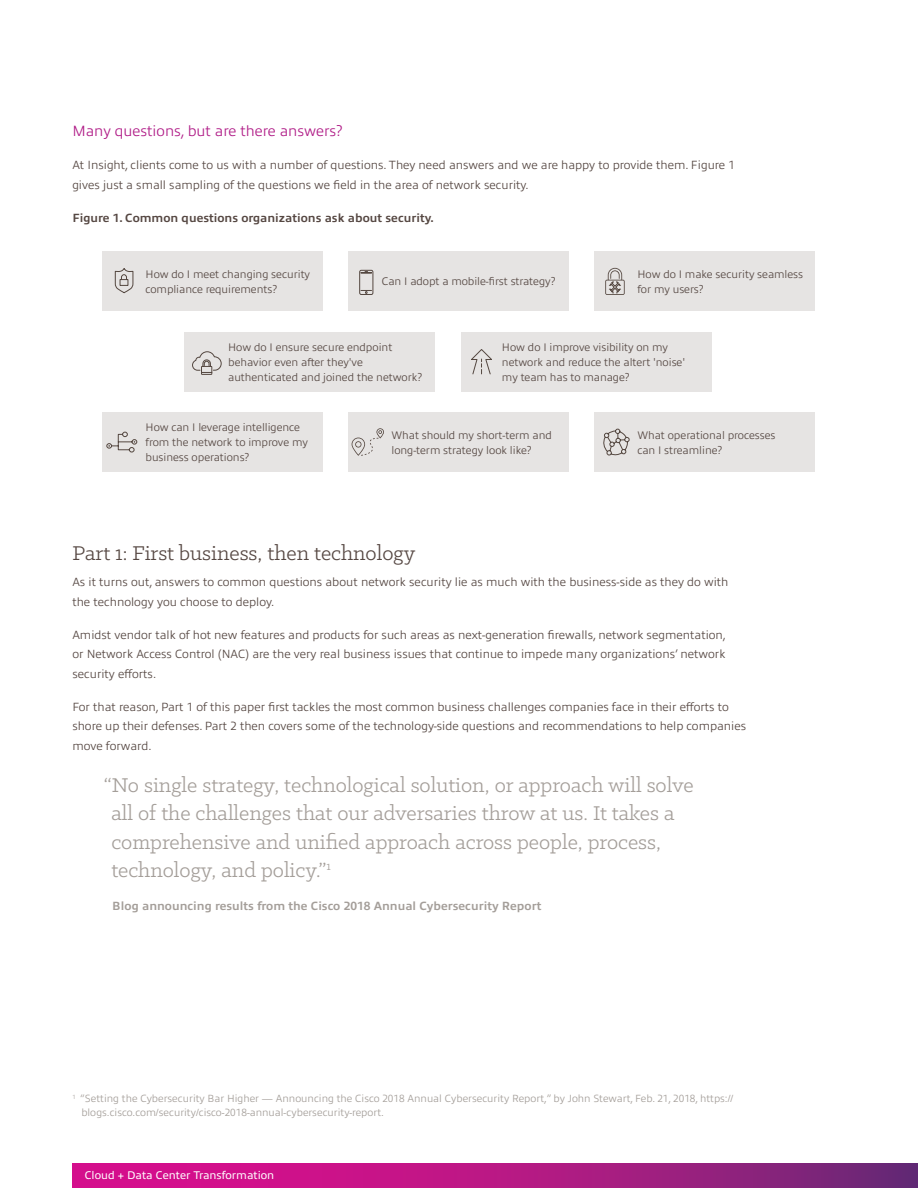
<style>
.page{position:relative;width:918px;height:1188px;background:#fff}
.page>*{position:absolute;margin:0;border:0;box-sizing:border-box;transform-origin:0 0}
.t1{font:22.5px/28.5px "Klinic Slab";color:#a49e99}
.t2{font:22.5px "Klinic Slab";color:#554742}
.t3{font:300 15px "Allumi Pro";color:#b01c87}
.t4{font:300 12px/19.5px "Allumi Pro";color:#554742}
.t5{font:700 12px "Allumi Pro";color:#a49e99}
.t6{font:700 12px "Allumi Pro";color:#554742}
.t7{font:11.25px "Allumi Pro";color:#fff}
.t8{font:300 11.1px/15.1px "Allumi Pro";letter-spacing:-.005em;color:#554742}
.t9{font:300 10.5px/13.5px "Allumi Pro";color:#a49e99}
</style>
<div class="page">
<svg style="left:72px;top:1163px;width:846px;height:25px;background:#af1983"></svg>
<div style="left:185px;top:332px;width:250px;height:59px;background:#e6e4e3"></div>
<div style="left:461px;top:332px;width:251px;height:59px;background:#e6e4e3"></div>
<div style="left:102px;top:252px;width:221px;height:59px;background:#e6e4e3"></div>
<div style="left:348px;top:252px;width:221px;height:59px;background:#e6e4e3"></div>
<div style="left:594px;top:252px;width:221px;height:59px;background:#e6e4e3"></div>
<div style="left:102px;top:412px;width:221px;height:60px;background:#e6e4e3"></div>
<div style="left:348px;top:412px;width:221px;height:60px;background:#e6e4e3"></div>
<div style="left:594px;top:412px;width:221px;height:60px;background:#e6e4e3"></div>
<svg style="left:471px;top:349px;width:21px;height:26px"></svg>
<svg style="left:603px;top:428px;width:27px;height:28px"></svg>
<svg style="left:192px;top:351px;width:30px;height:24px"></svg>
<svg style="left:114px;top:268px;width:20px;height:26px"></svg>
<svg style="left:605px;top:268px;width:20px;height:27px"></svg>
<svg style="left:359px;top:269px;width:15px;height:26px"></svg>
<svg style="left:106px;top:431px;width:32px;height:22px"></svg>
<svg style="left:352px;top:428px;width:32px;height:28px"></svg>
<p class="t3" style="left:72px;top:120px;width:272px">Many questions, but are there answers?</p>
<p class="t4" style="left:72px;top:154px;width:664px">At Insight, clients come to us with a number of questions. They need answers and we are happy to provide them. Figure 1 gives just a small sampling of the questions we field in the area of network security.</p>
<p class="t6" style="left:72px;top:209px;width:363px">Figure 1. Common questions organizations ask about security.</p>
<p class="t8" style="left:146px;top:266px;width:166px">How do I meet changing security compliance requirements?</p>
<p class="t8" style="left:382px;top:273px;width:175px">Can I adopt a mobile-first strategy?</p>
<p class="t8" style="left:637px;top:266px;width:167px">How do I make security seamless for my users?</p>
<p class="t8" style="left:228px;top:338px;width:195px">How do I ensure secure endpoint behavior even after they've authenticated and joined the network?</p>
<p class="t8" style="left:502px;top:338px;width:185px">How do I improve visibility on my network and reduce the altert 'noise' my team has to manage?</p>
<p class="t8" style="left:146px;top:419px;width:164px">How can I leverage intelligence from the network to improve my business operations?</p>
<p class="t8" style="left:392px;top:426px;width:162px">What should my short-term and long-term strategy look like?</p>
<p class="t8" style="left:637px;top:426px;width:140px">What operational processes can I streamline?</p>
<h1 class="t2" style="left:72px;top:539px;width:344px">Part 1: First business, then technology</h1>
<p class="t4" style="left:72px;top:572px;width:658px">As it turns out, answers to common questions about network security lie as much with the business-side as they do with the technology you choose to deploy.</p>
<p class="t4" style="left:72px;top:624px;width:655px;text-align:justify">Amidst vendor talk of hot new features and products for such areas as next-generation firewalls, network segmentation, or Network Access Control (NAC) are the very real business issues that continue to impede many organizations’ network security efforts.</p>
<p class="t4" style="left:72px;top:696px;width:675px">For that reason, Part 1 of this paper first tackles the most common business challenges companies face in their efforts to shore up their defenses. Part 2 then covers some of the technology-side questions and recommendations to help companies move forward.</p>
<h1 class="t1" style="left:111px;top:770px;width:584px;text-indent:-7px">“No single strategy, technological solution, or approach will solve all of the challenges that our adversaries throw at us. It takes a comprehensive and unified approach across people, process, technology, and policy.”<sup>1</sup></h1>
<p class="t5" style="left:112px;top:897px;width:431px">Blog announcing results from the Cisco 2018 Annual Cybersecurity Report</p>
<p class="t9" style="left:81px;top:1091px;width:653px;text-indent:-9px"><sup>1</sup> “Setting the Cybersecurity Bar Higher — Announcing the Cisco 2018 Annual Cybersecurity Report,” by John Stewart, Feb. 21, 2018, https:// blogs.cisco.com/security/cisco-2018-annual-cybersecurity-report.</p>
<p class="t7" style="left:85px;top:1167px;width:191px">Cloud + Data Center Transformation</p>
</div>
